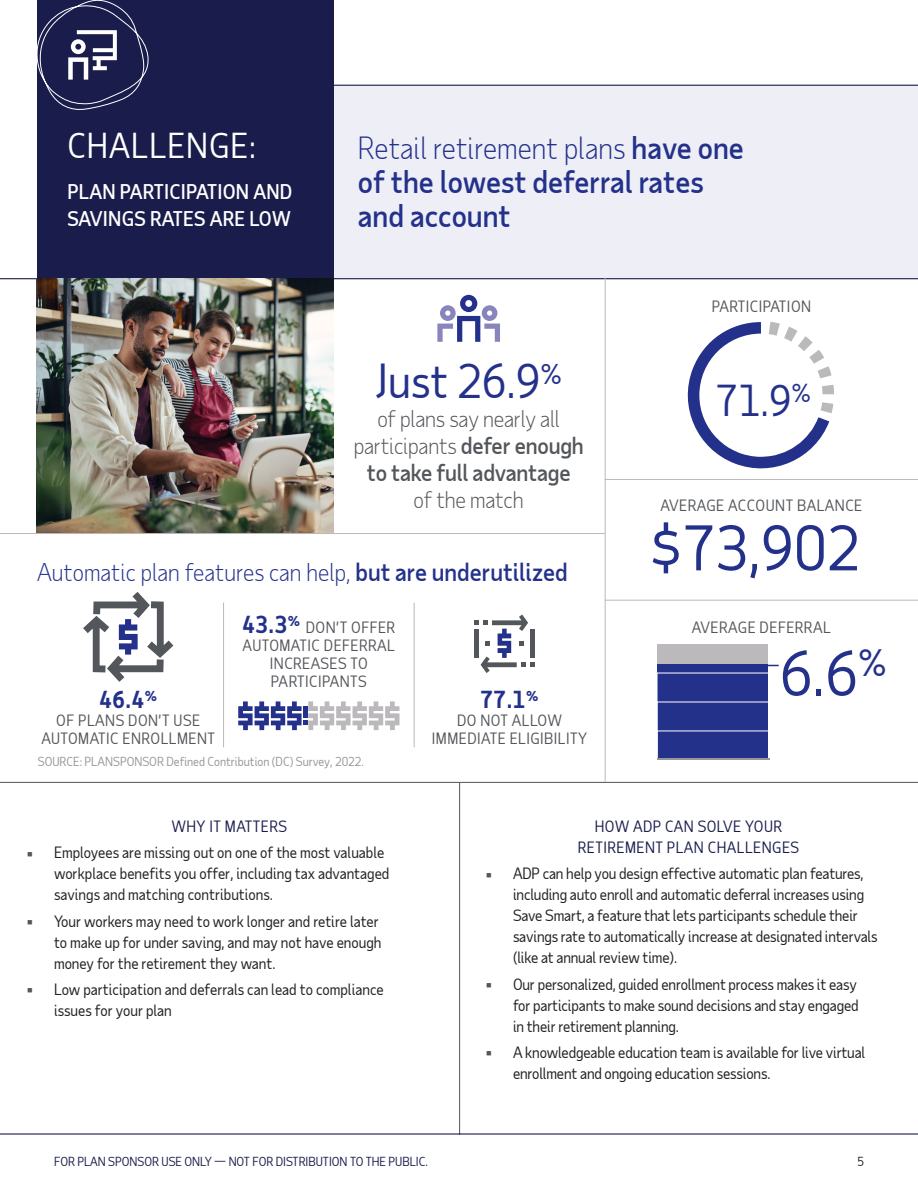
<style>
.page{position:relative;width:918px;height:1188px;background:#fff}
.page>*{position:absolute;margin:0;border:0;box-sizing:border-box;transform-origin:0 0}
._2019_-_Body_Copy{font:60px "Taub Sans";color:#24318b}
._2019_-_Body_Copy-2{font:45px "Taub Sans";color:#24318b}
._2019_-_Body_Copy-3{font:40.95px "Taub Sans";color:#24318b}
._2019_-_Body_Copy-4{font:33px "Taub Sans";letter-spacing:.03em;color:#fff}
._2019_-_Body_Copy-5{font:500 30px/33.8px "Taub Sans";color:#24318b}
._2019_-_Body_Copy-6{font:300 24px "Taub Sans";color:#24318b}
._2019_-_Body_Copy-7{font:300 22.5px/27px "Taub Sans";letter-spacing:-.01em;color:#53565a;text-align:center}
._2019_-_CTA_-_Copy{font:700 22.5px "Taub Sans";color:#24318b}
._2019_-_Body_Copy-8{font:500 19.5px/27px "Taub Sans";letter-spacing:.01em;color:#fff}
.t1{font:15px/21px "Taub Sans";letter-spacing:-.01em;color:#231f20}
._2019_-_CTA_-_Copy-2{font:15px/18px "Taub Sans";letter-spacing:.03em;color:#53565a;text-align:center}
._2019_-_CTA_-_Copy-3{font:15px/21px "Taub Sans";letter-spacing:.03em;color:#1a1d4c;text-align:center}
._2019_-_Source___Footer{font:12px "Taub Sans";color:#99969a}
.t2{font:12px "Taub Sans";color:#1a1d4c}
.t3{font:12px "Taub Sans";color:#231f20}
.s1{font-weight:300}
.s2{font-weight:500}
</style>
<div class="page">
<div style="left:330px;top:85px;width:588px;height:194px;background:#eeeef6"></div>
<hr style="left:0;top:278px;width:918px;height:1px;background:#1a1d4c">
<hr style="left:244px;top:85px;width:674px;height:1px;background:#1a1d4c">
<hr style="left:459px;top:783px;width:1px;height:352px;background:#63656a">
<hr style="left:0;top:1133px;width:918px;height:2px;background:#1a1d4c">
<div style="left:37px;top:0;width:297px;height:279px;background:#1a1d4c"></div>
<hr style="left:0;top:782px;width:918px;height:1px;background:#63656a">
<svg style="left:37px;top:0;width:112px;height:110px"></svg>
<img style="left:37px;top:279px;width:297px;height:254px">
<hr style="left:605px;top:479px;width:313px;height:1px;background:#bbb9bb">
<hr style="left:605px;top:600px;width:313px;height:1px;background:#bbb9bb">
<hr style="left:605px;top:278px;width:1px;height:504px;background:#bbb9bb">
<hr style="left:223px;top:603px;width:1px;height:144px;background:#bbb9bb">
<hr style="left:414px;top:603px;width:1px;height:144px;background:#bbb9bb">
<hr style="left:0;top:533px;width:605px;height:1px;background:#bbb9bb">
<svg style="left:83px;top:592px;width:90px;height:90px"></svg>
<svg style="left:437px;top:295px;width:63px;height:47px"></svg>
<svg style="left:474px;top:615px;width:61px;height:58px"></svg>
<div style="left:658px;top:644px;width:110px;height:116px;background:#bbb9bb"></div>
<div style="left:658px;top:665px;width:110px;height:95px;background:#24318b"></div>
<div style="left:657px;top:702px;width:112px;height:58px;border:1px solid #fff"></div>
<hr style="left:657px;top:759px;width:113px;height:1px;background:#99969a">
<svg style="left:687px;top:322px;width:147px;height:147px"></svg>
<svg style="left:238px;top:701px;width:162px;height:29px"></svg>
<p class="_2019_-_Body_Copy-4" style="left:68px;top:125px;width:190px">CHALLENGE:</p>
<p class="_2019_-_Body_Copy-8" style="left:68px;top:177px;width:226px">PLAN PARTICIPATION AND<br>SAVINGS RATES ARE LOW</p>
<p class="_2019_-_Body_Copy-5" style="left:358px;top:130px;width:388px"><span class="s1">Retail retirement plans</span> have one of the lowest deferral rates and account</p>
<p class="_2019_-_CTA_-_Copy-2" style="left:712px;top:297px;width:101px">PARTICIPATION</p>
<p class="_2019_-_Body_Copy-2" style="left:375px;top:352px;width:188px">Just 26.9<sup>%</sup></p>
<p class="_2019_-_Body_Copy-7" style="left:354px;top:405px;width:232px">of plans say nearly all participants <span class="s2">defer enough to take full advantage<br></span>of the match</p>
<p class="_2019_-_Body_Copy-6" style="left:37px;top:557px;width:532px">Automatic plan features can help, <span class="s2">but are underutilized</span></p>
<p class="_2019_-_CTA_-_Copy" style="left:99px;top:685px;width:59px">46.4<sup>%</sup></p>
<p class="_2019_-_CTA_-_Copy-2" style="left:41px;top:711px;width:175px">OF PLANS DON’T USE<br>AUTOMATIC ENROLLMENT</p>
<p class="_2019_-_CTA_-_Copy" style="left:242px;top:610px;width:59px">43.3<sup>%</sup></p>
<p class="_2019_-_CTA_-_Copy-2" style="left:306px;top:618px;width:91px">DON’T OFFER</p>
<p class="_2019_-_CTA_-_Copy-2" style="left:243px;top:636px;width:154px">AUTOMATIC DEFERRAL</p>
<p class="_2019_-_CTA_-_Copy-2" style="left:270px;top:654px;width:99px">INCREASES TO</p>
<p class="_2019_-_CTA_-_Copy-2" style="left:271px;top:672px;width:97px">PARTICIPANTS</p>
<p class="_2019_-_Source___Footer" style="left:38px;top:754px;width:328px">SOURCE: PLANSPONSOR Defined Contribution (DC) Survey, 2022.</p>
<p class="_2019_-_CTA_-_Copy" style="left:481px;top:685px;width:59px">77.1<sup>%</sup></p>
<p class="_2019_-_CTA_-_Copy-2" style="left:432px;top:711px;width:157px">DO NOT ALLOW<br>IMMEDIATE ELIGIBILITY</p>
<p class="_2019_-_Body_Copy-3" style="left:716px;top:374px;width:97px">71.9<sup>%</sup></p>
<p class="_2019_-_CTA_-_Copy-2" style="left:661px;top:496px;width:203px">AVERAGE ACCOUNT BALANCE</p>
<p class="_2019_-_Body_Copy" style="left:649px;top:510px;width:212px">$73,902</p>
<p class="_2019_-_CTA_-_Copy-2" style="left:692px;top:618px;width:140px">AVERAGE DEFERRAL</p>
<p class="_2019_-_Body_Copy" style="left:780px;top:635px;width:109px">6.6<sup>%</sup></p>
<p class="_2019_-_CTA_-_Copy-3" style="left:172px;top:815px;width:117px">WHY IT MATTERS</p>
<p class="t1" style="left:54px;top:842px;width:337px">Employees are missing out on one of the most valuable workplace benefits you offer, including tax advantaged savings and matching contributions.</p>
<p class="t1" style="left:54px;top:910px;width:329px">Your workers may need to work longer and retire later to make up for under saving, and may not have enough money for the retirement they want.</p>
<p class="t1" style="left:54px;top:979px;width:331px">Low participation and deferrals can lead to compliance issues for your plan</p>
<p class="_2019_-_CTA_-_Copy-3" style="left:578px;top:815px;width:223px">HOW ADP CAN SOLVE YOUR<br>RETIREMENT PLAN CHALLENGES</p>
<p class="t1" style="left:513px;top:863px;width:366px">ADP can help you design effective automatic plan features, including auto enroll and automatic deferral increases using Save Smart, a feature that lets participants schedule their savings rate to automatically increase at designated intervals (like at annual review time).</p>
<p class="t1" style="left:513px;top:973px;width:347px;text-align:justify">Our personalized, guided enrollment process makes it easy for participants to make sound decisions and stay engaged in their retirement planning.</p>
<p class="t1" style="left:513px;top:1042px;width:354px">A knowledgeable education team is available for live virtual enrollment and ongoing education sessions.</p>
<p class="t2" style="left:54px;top:1153px;width:375px">FOR PLAN SPONSOR USE ONLY — NOT FOR DISTRIBUTION TO THE PUBLIC.</p>
<p class="t3" style="left:857px;top:1154px;width:8px">5</p>
</div>
